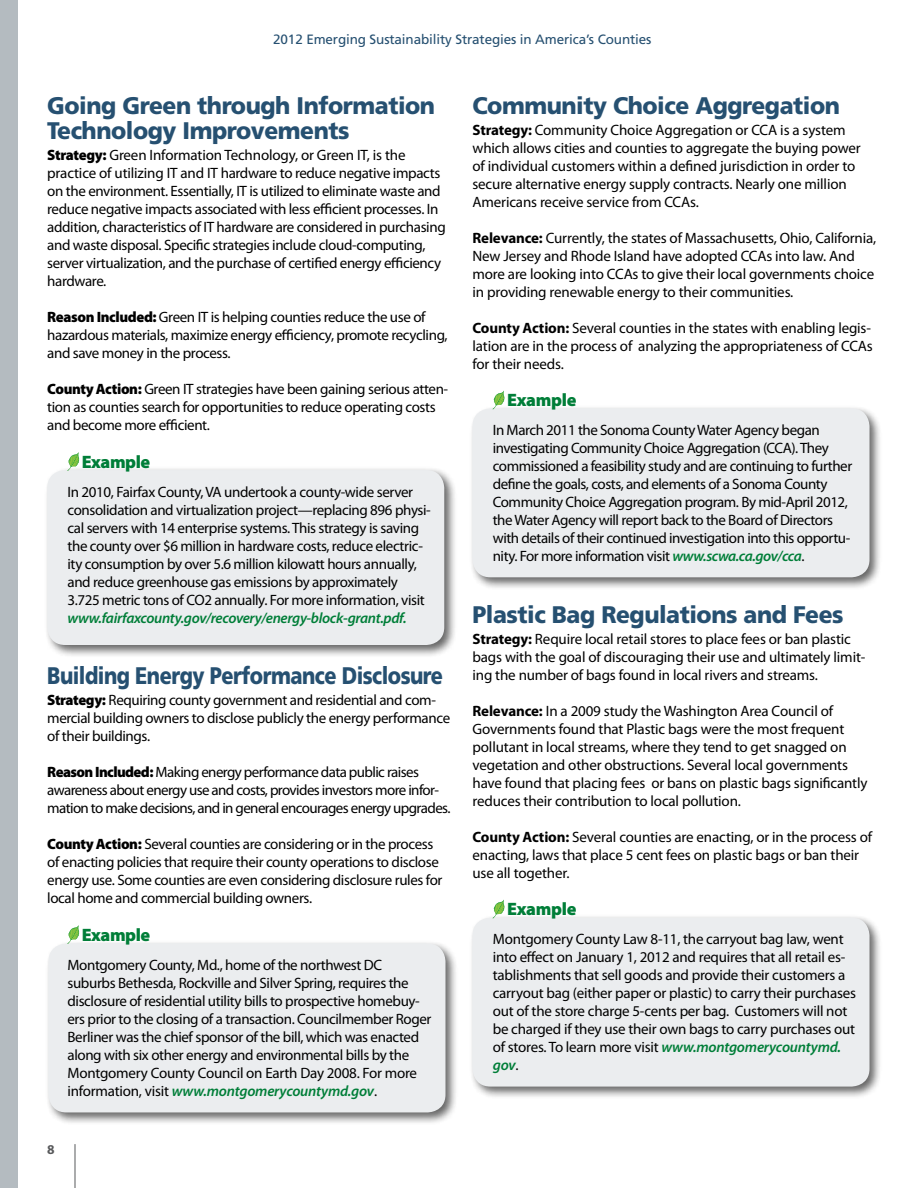
<style>
.page{position:relative;width:918px;height:1188px;background:#fff}
.page>*{position:absolute;margin:0;border:0;box-sizing:border-box;transform-origin:0 0}
.t1{font:900 24px/25.5px "Frutiger LT Std";letter-spacing:-.02em;color:#265071;scale:.95 1}
.t2{font:900 24px "Frutiger LT Std";letter-spacing:-.02em;color:#265071;scale:.83 1}
.t3{font:900 18px "Myriad Pro";letter-spacing:-.02em;color:#007e38}
.t4{font:15px/18px "Myriad Pro";letter-spacing:-.025em;color:#000}
.t5{font:italic 600 15px "Myriad Pro";letter-spacing:-.025em;color:#007e38}
.t6{font:13.5px "Frutiger LT Std";letter-spacing:-.01em;color:#265071}
.t7{font:700 13.5px "Myriad Pro";color:#58595b}
.s1{font-weight:900}
.s2{font-weight:600;font-style:italic;color:#007e38}
.s3{font-weight:700}
</style>
<div class="page">
<div style="left:0;top:0;width:18px;height:1188px;background:#b4bbc0"></div>
<hr style="left:75px;top:1144px;width:1px;height:44px;background:#58595b">
<div style="left:469px;top:405px;width:414px;height:185px;background:#000;opacity:.6"></div>
<div style="left:473px;top:408px;width:397px;height:169px;background:#ebedef;border-radius:18px"></div>
<div style="left:469px;top:914px;width:414px;height:185px;background:#000;opacity:.6"></div>
<div style="left:473px;top:918px;width:397px;height:169px;background:#ebedef;border-radius:18px"></div>
<div style="left:45px;top:940px;width:414px;height:185px;background:#000;opacity:.6"></div>
<div style="left:48px;top:944px;width:398px;height:168px;background:#ebedef;border-radius:18px"></div>
<div style="left:44px;top:467px;width:413px;height:191px;background:#000;opacity:.6"></div>
<div style="left:47px;top:470px;width:397px;height:175px;background:#ebedef;border-radius:18px"></div>
<svg style="left:68px;top:452px;width:11px;height:19px"></svg>
<svg style="left:68px;top:925px;width:11px;height:19px"></svg>
<svg style="left:493px;top:391px;width:11px;height:18px"></svg>
<svg style="left:493px;top:900px;width:11px;height:18px"></svg>
<p class="t6" style="left:273px;top:31px;width:380px">2012 Emerging Sustainability Strategies in America’s Counties</p>
<h1 class="t1" style="left:47px;top:92px;width:410px">Going Green through Information<br>Technology Improvements</h1>
<p class="t4" style="left:47px;top:146px;width:400px"><span class="s1">Strategy:</span> Green Information Technology, or Green IT, is the practice of utilizing IT and IT hardware to reduce negative impacts on the environment. Essentially, IT is utilized to eliminate waste and reduce negative impacts associated with less efficient processes. In addition, characteristics of IT hardware are considered in purchasing and waste disposal. Specific strategies include cloud-computing, server virtualization, and the purchase of certified energy efficiency hardware.</p>
<p class="t4" style="left:47px;top:308px;width:402px"><span class="s1">Reason Included:</span> Green IT is helping counties reduce the use of hazardous materials, maximize energy efficiency, promote recycling, and save money in the process.</p>
<p class="t4" style="left:47px;top:380px;width:403px"><span class="s1">County Action:</span> Green IT strategies have been gaining serious atten&shy;tion as counties search for opportunities to reduce operating costs and become more efficient.</p>
<p class="t3" style="left:82px;top:452px;width:70px">Example</p>
<p class="t4" style="left:68px;top:482px;width:365px">In 2010, Fairfax County, VA undertook a county-wide server consolidation and virtualization project—replacing 896 physi&shy;cal servers with 14 enterprise systems. This strategy is saving the county over $6 million in hardware costs, reduce electric&shy;ity consumption by over 5.6 million kilowatt hours annually, and reduce greenhouse gas emissions by approximately 3.725 metric tons of CO2 annually. For more information, visit</p>
<p class="t5" style="left:68px;top:608px;width:341px">www.fairfaxcounty.gov/recovery/energy-block-grant.pdf.</p>
<h1 class="t2" style="left:47px;top:661px;width:478px">Building Energy Performance Disclosure</h1>
<p class="t4" style="left:47px;top:691px;width:404px"><span class="s1">Strategy:</span> Requiring county government and residential and com&shy;mercial building owners to disclose publicly the energy performance of their buildings.</p>
<p class="t4" style="left:47px;top:763px;width:405px"><span class="s1">Reason Included:</span> Making energy performance data public raises awareness about energy use and costs, provides investors more infor&shy;mation to make decisions, and in general encourages energy upgrades.</p>
<p class="t4" style="left:47px;top:835px;width:397px"><span class="s1">County Action:</span> Several counties are considering or in the process of enacting policies that require their county operations to disclose energy use. Some counties are even considering disclosure rules for local home and commercial building owners.</p>
<p class="t3" style="left:82px;top:925px;width:70px">Example</p>
<p class="t4" style="left:68px;top:955px;width:366px">Montgomery County, Md., home of the northwest DC suburbs Bethesda, Rockville and Silver Spring, requires the disclosure of residential utility bills to prospective homebuy&shy;ers prior to the closing of a transaction. Councilmember Roger Berliner was the chief sponsor of the bill, which was enacted along with six other energy and environmental bills by the Montgomery County Council on Earth Day 2008. For more information, visit <span class="s2">www.montgomerycountymd.gov</span>.</p>
<p class="t7" style="left:47px;top:1141px;width:9px">8</p>
<h1 class="t1" style="left:472px;top:92px;width:388px">Community Choice Aggregation</h1>
<p class="t4" style="left:472px;top:121px;width:390px"><span class="s3">Strategy:</span> Community Choice Aggregation or CCA is a system which allows cities and counties to aggregate the buying power of individual customers within a defined jurisdiction in order to secure alternative energy supply contracts. Nearly one million Americans receive service from CCAs.</p>
<p class="t4" style="left:472px;top:229px;width:405px"><span class="s3">Relevance:</span> Currently, the states of Massachusetts, Ohio, California, New Jersey and Rhode Island have adopted CCAs into law. And more are looking into CCAs to give their local governments choice in providing renewable energy to their communities.</p>
<p class="t4" style="left:472px;top:319px;width:402px"><span class="s3">County Action:</span> Several counties in the states with enabling legis&shy;lation are in the process of analyzing the appropriateness of CCAs for their needs.</p>
<p class="t3" style="left:507px;top:390px;width:71px">Example</p>
<p class="t4" style="left:493px;top:421px;width:361px">In March 2011 the Sonoma County Water Agency began investigating Community Choice Aggregation (CCA). They commissioned a feasibility study and are continuing to further define the goals, costs, and elements of a Sonoma County Community Choice Aggregation program. By mid-April 2012, the Water Agency will report back to the Board of Directors with details of their continued investigation into this opportu&shy;nity. For more information visit <span class="s2">www.scwa.ca.gov/cca</span>.</p>
<h1 class="t1" style="left:472px;top:601px;width:392px">Plastic Bag Regulations and Fees</h1>
<p class="t4" style="left:472px;top:630px;width:394px"><span class="s3">Strategy:</span> Require local retail stores to place fees or ban plastic bags with the goal of discouraging their use and ultimately limit&shy;ing the number of bags found in local rivers and streams.</p>
<p class="t4" style="left:472px;top:702px;width:397px"><span class="s3">Relevance:</span> In a 2009 study the Washington Area Council of Governments found that Plastic bags were the most frequent pollutant in local streams, where they tend to get snagged on vegetation and other obstructions. Several local governments have found that placing fees or bans on plastic bags significantly reduces their contribution to local pollution.</p>
<p class="t4" style="left:472px;top:828px;width:401px"><span class="s3">County Action:</span> Several counties are enacting, or in the process of enacting, laws that place 5 cent fees on plastic bags or ban their use all together.</p>
<p class="t3" style="left:507px;top:899px;width:71px">Example</p>
<p class="t4" style="left:493px;top:930px;width:365px">Montgomery County Law 8-11, the carryout bag law, went into effect on January 1, 2012 and requires that all retail es&shy;tablishments that sell goods and provide their customers a carryout bag (either paper or plastic) to carry their purchases out of the store charge 5-cents per bag. Customers will not be charged if they use their own bags to carry purchases out of stores. To learn more visit <span class="s2">www.montgomerycountymd. gov</span>.</p>
</div>
